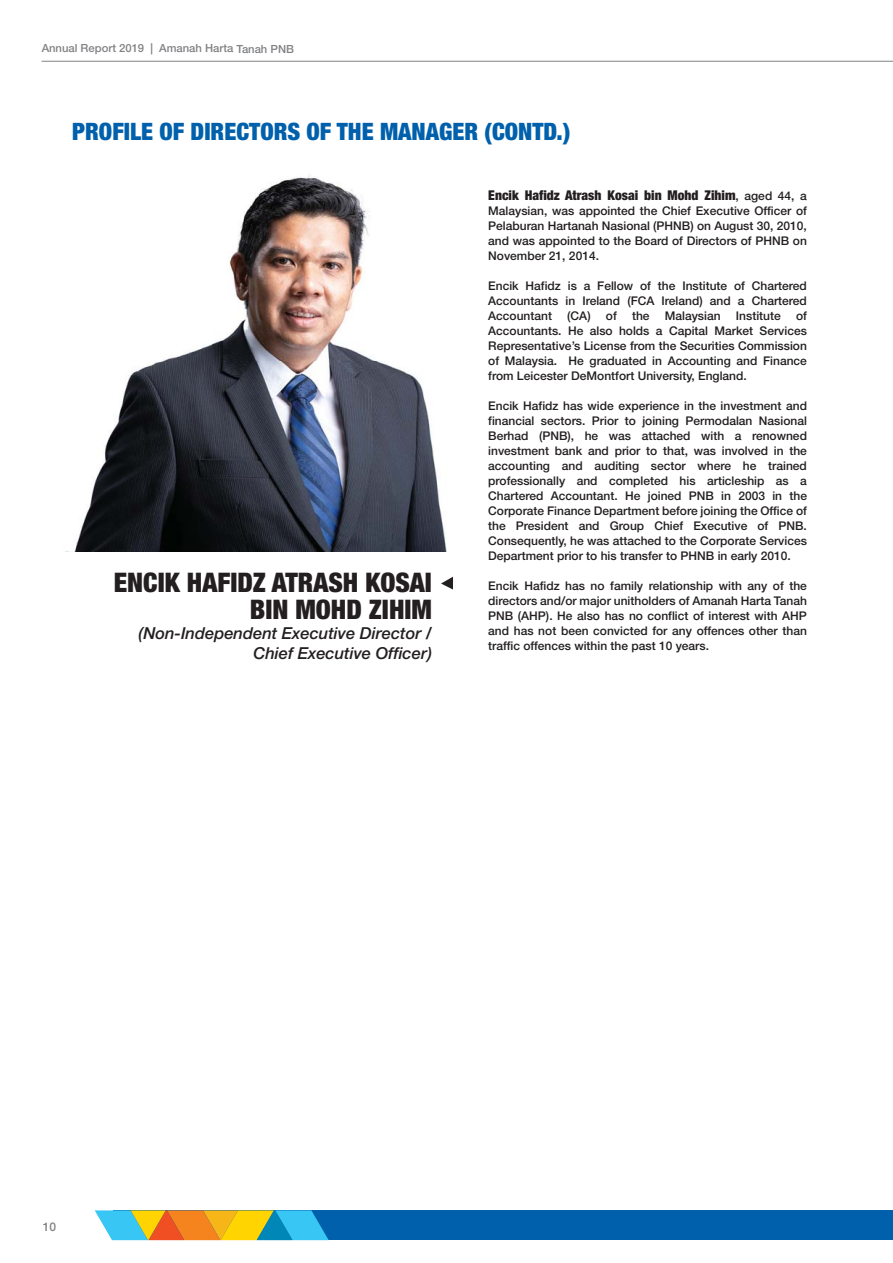
<style>
.page{position:relative;width:893px;height:1263px;background:#fff}
.page>*{position:absolute;margin:0;border:0;box-sizing:border-box;transform-origin:0 0}
.t1{font:900 condensed 27px/27px "Helvetica Neue";color:#231f20;text-align:right}
.t2{font:900 condensed 24px "Helvetica Neue";color:#0060ac}
.t3{font:italic 500 16.5px/19.8px "Helvetica Neue";color:#231f20;text-align:right}
.t4{font:900 condensed 13.5px "Helvetica Neue";color:#231f20}
.t5{font:500 12px/15px "Helvetica Neue";color:#231f20;text-align:justify}
.t6{font:500 12px "Helvetica Neue";color:#808285}
.t7{font:500 11.25px "Helvetica Neue";letter-spacing:-.005em;color:#808285}
.s1{font-weight:500;font-stretch:normal;font-size:12px}
</style>
<div class="page">
<svg style="left:441px;top:577px;width:12px;height:13px"></svg>
<div style="left:114px;top:1210px;width:779px;height:30px;background:#0060ac"></div>
<svg style="left:95px;top:1210px;width:234px;height:30px"></svg>
<hr style="left:42px;top:61px;width:851px;height:1px;background:#808285">
<img style="left:65px;top:175px;width:382px;height:377px">
<p class="t7" style="left:42px;top:44px;width:254px">Annual Report 2019 | Amanah Harta Tanah PNB</p>
<h2 class="t2" style="left:72px;top:123px;width:499px">PROFILE OF DIRECTORS OF THE MANAGER (CONTD.)</h2>
<h1 class="t1" style="left:114px;top:571px;width:320px">ENCIK HAFIDZ ATRASH KOSAI<br>BIN MOHD ZIHIM</h1>
<h3 class="t3" style="left:139px;top:625px;width:295px">(Non-Independent Executive Director /<br>Chief Executive Officer)</h3>
<p class="t4" style="left:488px;top:191px;width:320px">Encik Hafidz Atrash Kosai bin Mohd Zihim<span class="s1">, aged 44, a</span></p>
<p class="t5" style="left:488px;top:205px;width:320px">Malaysian, was appointed the Chief Executive Officer of Pelaburan Hartanah Nasional (PHNB) on August 30, 2010, and was appointed to the Board of Directors of PHNB on November 21, 2014.</p>
<p class="t5" style="left:488px;top:280px;width:320px">Encik Hafidz is a Fellow of the Institute of Chartered Accountants in Ireland (FCA Ireland) and a Chartered Accountant</p>
<p class="t5" style="left:567px;top:310px;width:25px">(CA)</p>
<p class="t5" style="left:606px;top:310px;width:12px">of</p>
<p class="t5" style="left:632px;top:310px;width:19px">the</p>
<p class="t5" style="left:665px;top:310px;width:57px">Malaysian</p>
<p class="t5" style="left:736px;top:310px;width:46px">Institute</p>
<p class="t5" style="left:488px;top:310px;width:320px;text-indent:308px">of Accountants. He also holds a Capital Market Services Representative’s License from the Securities Commission of Malaysia. He graduated in Accounting and Finance from Leicester DeMontfort University, England.</p>
<p class="t5" style="left:488px;top:400px;width:320px">Encik Hafidz has wide experience in the investment and financial sectors. Prior to joining Permodalan Nasional Berhad (PNB), he was attached with a renowned investment bank and prior to that, was involved in the accounting and auditing sector where he trained professionally and completed his articleship as a Chartered Accountant. He joined PNB in 2003 in the Corporate Finance Department before joining the Office of the President and Group Chief Executive of PNB.<br>Consequently, he was attached to the Corporate Services Department prior to his transfer to PHNB in early 2010.</p>
<p class="t5" style="left:488px;top:580px;width:320px">Encik Hafidz has no family relationship with any of the directors and/or major unitholders of Amanah Harta Tanah PNB (AHP). He also has no conflict of interest with AHP and has not been convicted for any offences other than traffic offences within the past 10 years.</p>
<p class="t6" style="left:43px;top:1222px;width:15px">10</p>
</div>
